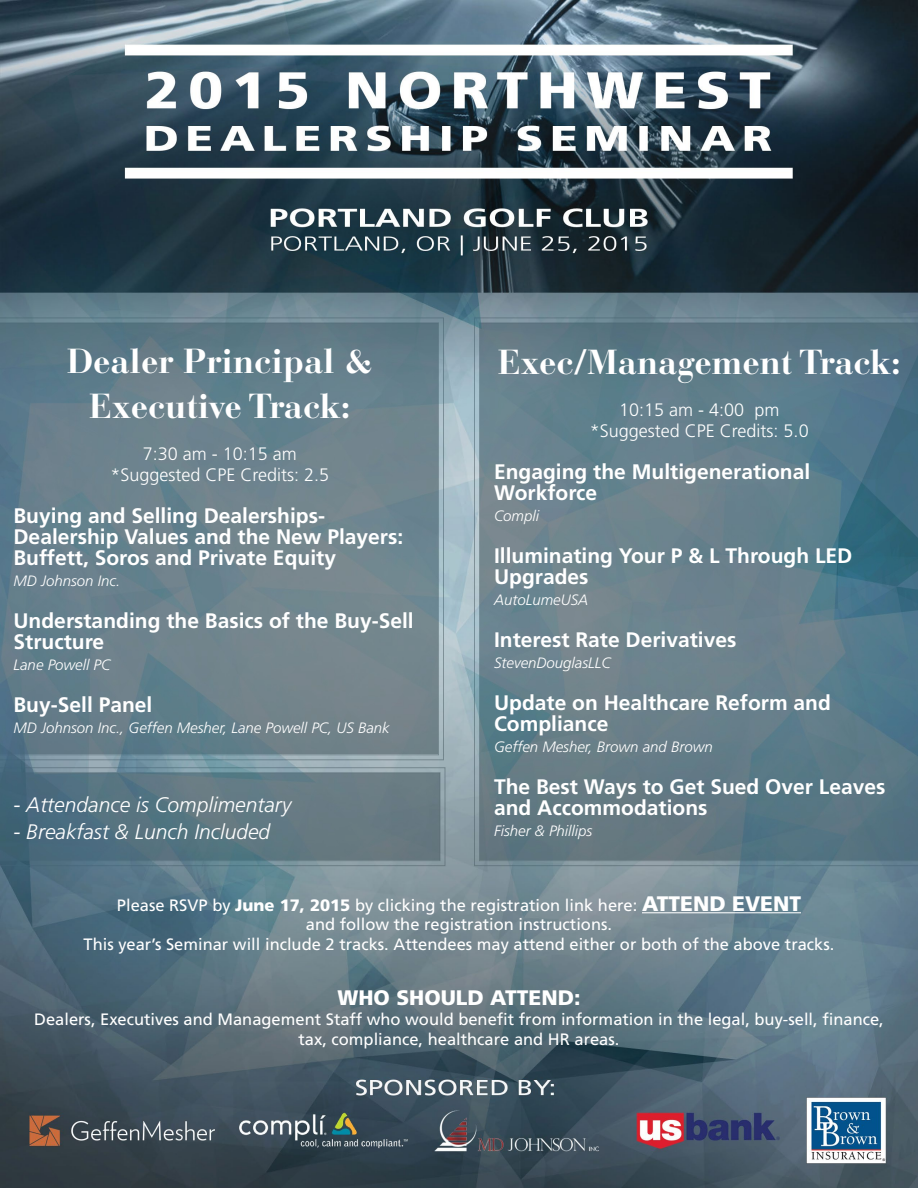
<style>
.page{position:relative;width:918px;height:1188px;background:#fff}
.page>*{position:absolute;margin:0;border:0;box-sizing:border-box;transform-origin:0 0}
.t1{font:700 34.5px/45px "Bauer Bodoni Std";color:#fff;text-align:center}
.t2{font:700 21px/21px "Frutiger LT Std";color:#fff}
.t3{font:italic 300 21px "Frutiger LT Std";color:#fff}
.t4{font:900 21px "Frutiger LT Std";color:#fff}
.t5{font:300 18px/21px "Frutiger LT Std";color:#fff;text-align:center}
.t6{font:16.5px/19.8px "Frutiger LT Std";color:#fff;text-align:center}
.t7{font:italic 300 15px "Frutiger LT Std";color:#fff}
.s1{font-weight:900}
.s2{font-weight:900;font-size:21px}
</style>
<div class="page">
<img style="left:0;top:0;width:918px;height:1188px">
<svg style="left:0;top:317px;width:445px;height:444px;background:#859da8"></svg>
<svg style="left:0;top:322px;width:440px;height:434px;background:#69808b"></svg>
<svg style="left:473px;top:317px;width:445px;height:550px;background:#7f97a2"></svg>
<svg style="left:478px;top:322px;width:440px;height:540px;background:#607c89"></svg>
<svg style="left:0;top:767px;width:446px;height:100px;background:#768f9b"></svg>
<svg style="left:0;top:772px;width:441px;height:90px;background:#5a7480"></svg>
<hr style="left:642px;top:912px;width:159px;height:1px;background:#fff">
<h1 class="t1" style="left:66px;top:338px;width:308px">Dealer Principal &amp;<br>Executive Track:</h1>
<p class="t5" style="left:110px;top:443px;width:220px">7:30 am - 10:15 am *Suggested CPE Credits: 2.5</p>
<p class="t2" style="left:14px;top:505px;width:391px">Buying and Selling Dealerships-<br>Dealership Values and the New Players:<br>Buffett, Soros and Private Equity</p>
<p class="t7" style="left:14px;top:572px;width:108px">MD Johnson Inc.</p>
<p class="t2" style="left:14px;top:610px;width:402px">Understanding the Basics of the Buy-Sell<br>Structure</p>
<p class="t7" style="left:14px;top:656px;width:98px">Lane Powell PC</p>
<p class="t2" style="left:14px;top:694px;width:140px">Buy-Sell Panel</p>
<p class="t7" style="left:14px;top:720px;width:378px">MD Johnson Inc., Geffen Mesher, Lane Powell PC, US Bank</p>
<p class="t3" style="left:14px;top:792px;width:280px">- Attendance is Complimentary</p>
<p class="t3" style="left:14px;top:819px;width:258px">- Breakfast &amp; Lunch Included</p>
<h1 class="t1" style="left:498px;top:340px;width:405px">Exec/Management Track:</h1>
<p class="t5" style="left:590px;top:399px;width:220px">10:15 am - 4:00 pm *Suggested CPE Credits: 5.0</p>
<p class="t2" style="left:494px;top:461px;width:318px">Engaging the Multigenerational<br>Workforce</p>
<p class="t7" style="left:494px;top:507px;width:46px">Compli</p>
<p class="t2" style="left:494px;top:545px;width:360px">Illuminating Your P &amp; L Through LED<br>Upgrades</p>
<p class="t7" style="left:494px;top:591px;width:96px">AutoLumeUSA</p>
<p class="t2" style="left:494px;top:629px;width:244px">Interest Rate Derivatives</p>
<p class="t7" style="left:494px;top:654px;width:118px">StevenDouglasLLC</p>
<p class="t2" style="left:494px;top:692px;width:338px">Update on Healthcare Reform and<br>Compliance</p>
<p class="t7" style="left:494px;top:738px;width:220px">Geffen Mesher, Brown and Brown</p>
<p class="t2" style="left:494px;top:776px;width:393px">The Best Ways to Get Sued Over Leaves and Accommodations</p>
<p class="t7" style="left:494px;top:823px;width:100px">Fisher &amp; Phillips</p>
<p class="t6" style="left:84px;top:895px;width:752px">Please RSVP by <span class="s1">June 17, 2015</span> by clicking the registration link here: <span class="s2">ATTEND EVENT<br></span>and follow the registration instructions.<br>This year’s Seminar will include 2 tracks. Attendees may attend either or both of the above tracks.</p>
<p class="t4" style="left:337px;top:985px;width:245px">WHO SHOULD ATTEND:</p>
<p class="t6" style="left:34px;top:1009px;width:851px">Dealers, Executives and Management Staff who would benefit from information in the legal, buy-sell, finance, tax, compliance, healthcare and HR areas.</p>
</div>
